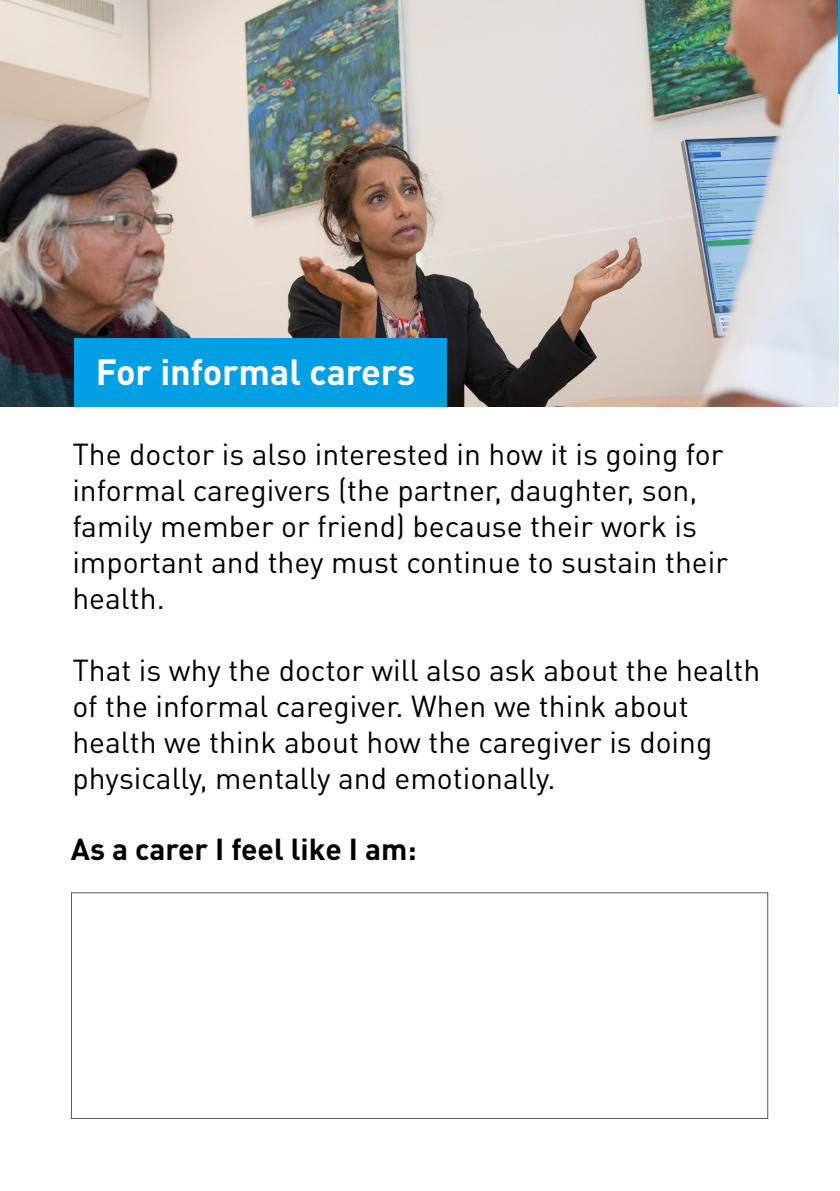
<style>
.page{position:relative;width:840px;height:1191px;background:#fff}
.page>*{position:absolute;margin:0;border:0;box-sizing:border-box;transform-origin:0 0}
.t1{font:700 36px "DIN Pro";color:#fff}
.t2{font:30px/36px "DIN Pro";color:#000}
.t3{font:700 30px "DIN Pro";color:#000}
</style>
<div class="page">
<img style="left:0;top:0;width:837px;height:407px">
<div style="left:74px;top:339px;width:372px;height:68px;background:#009fe3"></div>
<div style="left:71px;top:892px;width:696px;height:227px;border:1px solid #565755"></div>
<hr style="left:837px;top:0;width:2px;height:94px;background:#009fe3">
<p class="t1" style="left:96px;top:347px;width:320px">For informal carers</p>
<p class="t2" style="left:72px;top:434px;width:657px">The doctor is also interested in how it is going for informal caregivers (the partner, daughter, son, family member or friend) because their work is important and they must continue to sustain their health.</p>
<p class="t2" style="left:72px;top:650px;width:689px">That is why the doctor will also ask about the health of the informal caregiver. When we think about health we think about how the caregiver is doing physically, mentally and emotionally.</p>
<p class="t3" style="left:71px;top:828px;width:347px">As a carer I feel like I am:</p>
</div>
